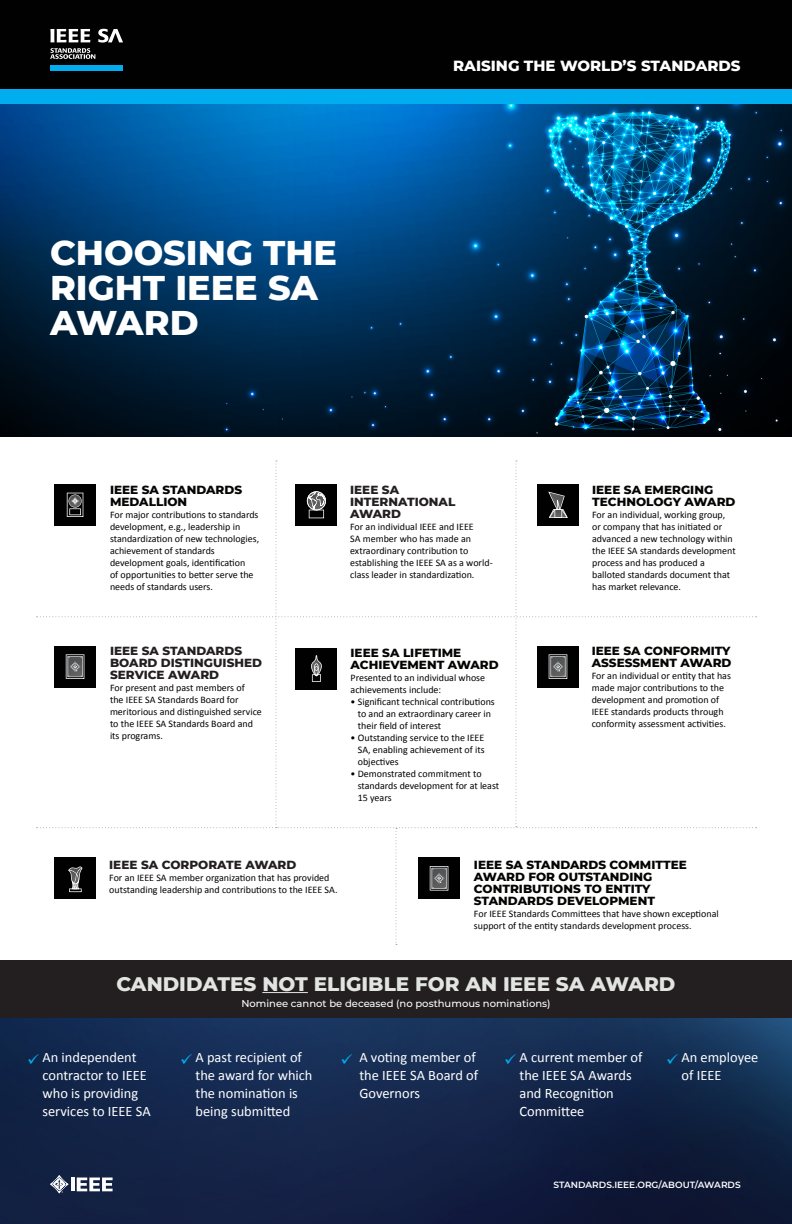
<style>
.page{position:relative;width:792px;height:1224px;background:#fff}
.page>*{position:absolute;margin:0;border:0;box-sizing:border-box;transform-origin:0 0}
.t1{font:800 35px/35px "Montserrat";color:#fff}
.t2{font:800 20px "Montserrat";color:#e2e4e2}
.t3{font:800 15px "Montserrat";color:#fff}
.t4{font:14.4px/18px "Calibri";color:#fff}
.t5{font:800 12px/12px "Montserrat";color:#040503}
.t6{font:800 12px/12px "Montserrat";color:#231f20}
.t7{font:10px/12px "Calibri";color:#010101}
.t8{font:500 10px "Montserrat";color:#fff}
.t9{font:600 9px "Montserrat";color:#fff}
.s1{color:#00aeef}
</style>
<div class="page">
<img style="left:0;top:1018px;width:792px;height:206px">
<hr style="left:71px;top:1178px;width:4px;height:13px;background:#fff">
<svg style="left:77px;top:1178px;width:36px;height:13px"></svg>
<svg style="left:50px;top:1175px;width:19px;height:18px"></svg>
<img style="left:0;top:104px;width:792px;height:332px">
<div style="left:0;top:960px;width:792px;height:58px;background:#231f20"></div>
<div style="left:0;top:0;width:792px;height:90px;background:#010101"></div>
<div style="left:0;top:89px;width:792px;height:15px;background:#00aeef"></div>
<div style="left:50px;top:65px;width:73px;height:5px;background:#00aeef"></div>
<svg style="left:50px;top:29px;width:73px;height:30px"></svg>
<hr style="left:262px;top:992px;width:46px;height:1px;background:#e2e4e2">
<svg style="left:36px;top:460px;width:721px;height:485px"></svg>
<p class="t3" style="left:453px;top:54px;width:289px">RAISING THE WORLD’S STANDARDS</p>
<p class="t1" style="left:50px;top:233px;width:289px">CHOOSING THE<br>RIGHT IEEE SA<br>AWARD</p>
<p class="t5" style="left:110px;top:483px;width:134px">IEEE SA STANDARDS<br>MEDALLION</p>
<p class="t7" style="left:110px;top:508px;width:151px">For major contributions to standards development, e.g., leadership in standardization of new technologies, achievement of standards development goals, identification<br>of opportunities to better serve the needs of standards users.</p>
<p class="t6" style="left:110px;top:644px;width:154px">IEEE SA STANDARDS<br>BOARD DISTINGUISHED<br>SERVICE AWARD</p>
<p class="t7" style="left:110px;top:682px;width:153px">For present and past members of<br>the IEEE SA Standards Board for meritorious and distinguished service to the IEEE SA Standards Board and its programs.</p>
<p class="t6" style="left:350px;top:483px;width:107px">IEEE SA<br>INTERNATIONAL<br>AWARD</p>
<p class="t7" style="left:350px;top:520px;width:144px">For an individual IEEE and IEEE<br>SA member who has made an extraordinary contribution to establishing the IEEE SA as a world&shy;class leader in standardization.</p>
<p class="t5" style="left:351px;top:647px;width:150px">IEEE SA LIFETIME<br>ACHIEVEMENT AWARD</p>
<p class="t7" style="left:351px;top:672px;width:136px">Presented to an individual whose achievements include:</p>
<p class="t7" style="left:358px;top:696px;width:139px;text-indent:-7px">• Significant technical contributions to and an extraordinary career in their field of interest</p>
<p class="t7" style="left:358px;top:732px;width:128px;text-align:justify;text-indent:-7px">• Outstanding service to the IEEE SA, enabling achievement of its objectives</p>
<p class="t7" style="left:358px;top:768px;width:143px;text-indent:-7px">• Demonstrated commitment to standards development for at least<br>15 years</p>
<p class="t5" style="left:592px;top:483px;width:145px">IEEE SA EMERGING<br>TECHNOLOGY AWARD</p>
<p class="t7" style="left:592px;top:508px;width:145px">For an individual, working group, or company that has initiated or advanced a new technology within the IEEE SA standards development process and has produced a balloted standards document that has market relevance.</p>
<p class="t5" style="left:592px;top:644px;width:141px">IEEE SA CONFORMITY<br>ASSESSMENT AWARD</p>
<p class="t7" style="left:592px;top:670px;width:141px">For an individual or entity that has made major contributions to the development and promotion of IEEE standards products through conformity assessment activities.</p>
<p class="t6" style="left:109px;top:858px;width:189px">IEEE SA CORPORATE AWARD</p>
<p class="t7" style="left:109px;top:872px;width:230px">For an IEEE SA member organization that has provided outstanding leadership and contributions to the IEEE SA.</p>
<p class="t5" style="left:474px;top:858px;width:214px">IEEE SA STANDARDS COMMITTEE<br>AWARD FOR OUTSTANDING<br>CONTRIBUTIONS TO ENTITY<br>STANDARDS DEVELOPMENT</p>
<p class="t7" style="left:474px;top:908px;width:246px">For IEEE Standards Committees that have shown exceptional support of the entity standards development process.</p>
<p class="t2" style="left:116px;top:969px;width:560px">CANDIDATES NOT ELIGIBLE FOR AN IEEE SA AWARD</p>
<p class="t8" style="left:241px;top:996px;width:311px">Nominee cannot be deceased (no posthumous nominations)</p>
<p class="t4" style="left:43px;top:1048px;width:110px;text-indent:-16px"><span class="s1">✓</span> An independent contractor to IEEE who is providing services to IEEE SA</p>
<p class="t4" style="left:520px;top:1048px;width:124px;text-indent:-16px"><span class="s1">✓</span> A current member of the IEEE SA Awards and Recognition<br>Committee</p>
<p class="t4" style="left:682px;top:1048px;width:78px;text-indent:-16px"><span class="s1">✓</span> An employee of IEEE</p>
<p class="t4" style="left:196px;top:1048px;width:119px;text-indent:-16px"><span class="s1">✓</span> A past recipient of the award for which the nomination is being submitted</p>
<p class="t4" style="left:359px;top:1048px;width:120px;text-indent:-19px"><span class="s1">✓</span> A voting member of the IEEE SA Board of<br>Governors</p>
<p class="t9" style="left:554px;top:1178px;width:189px">STANDARDS.IEEE.ORG/ABOUT/AWARDS</p>
</div>
